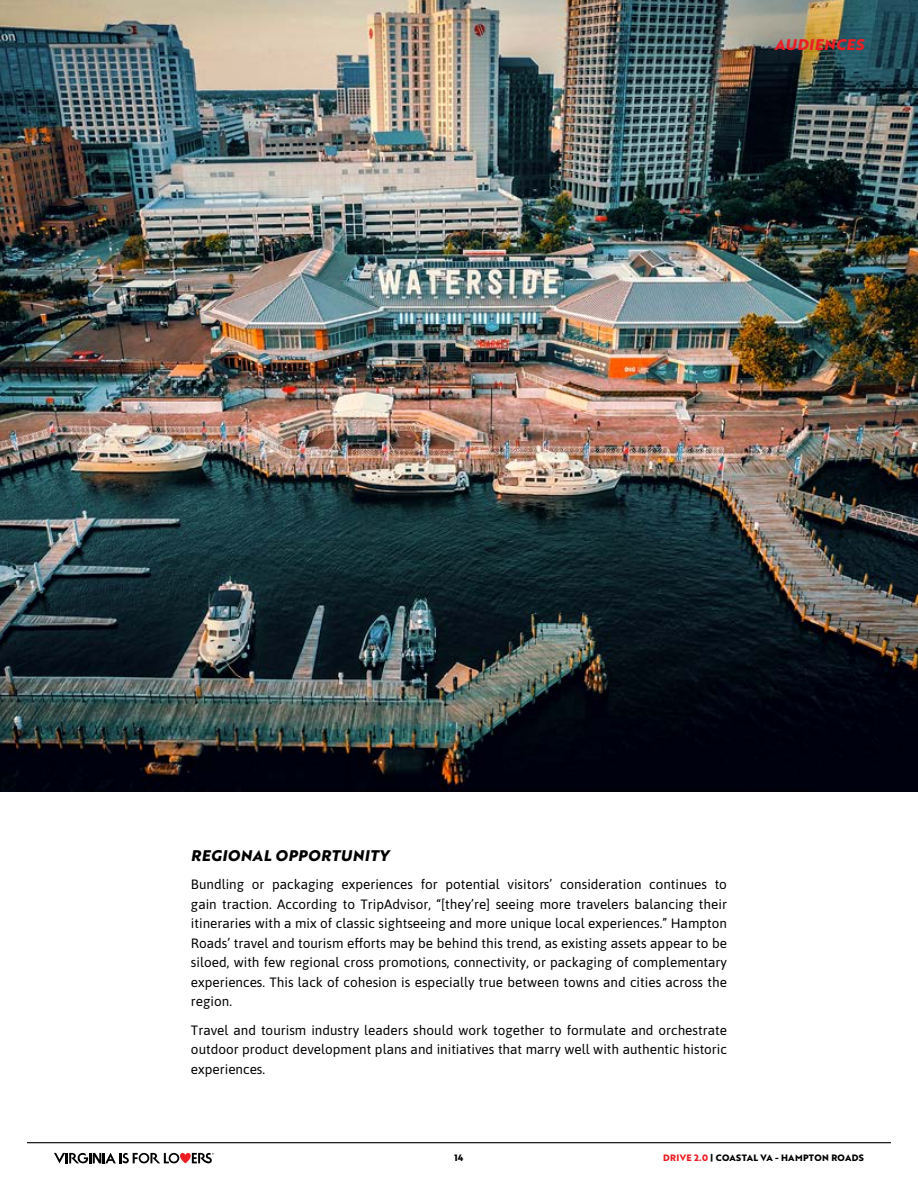
<style>
.page{position:relative;width:918px;height:1188px;background:#fff}
.page>*{position:absolute;margin:0;border:0;box-sizing:border-box;transform-origin:0 0}
.t1{font:15px "Brother 1816 Extra Bold Italic";letter-spacing:.04em;color:#000}
.t2{font:15px "Brother 1816 Extra Bold Italic";letter-spacing:.04em;color:#ed1d24}
.t3{font:13.5px/19.5px "Asap";color:#000;text-align:justify}
.t4{font:700 9px "Brother 1816 Extra";letter-spacing:.04em;color:#000}
.s1{color:#ed1d24}
</style>
<div class="page">
<img style="left:0;top:0;width:918px;height:792px">
<hr style="left:27px;top:1142px;width:864px;height:1px;background:#000">
<svg style="left:54px;top:1153px;width:160px;height:10px"></svg>
<p class="t2" style="left:775px;top:33px;width:91px">AUDIENCES</p>
<p class="t1" style="left:191px;top:844px;width:199px">REGIONAL OPPORTUNITY</p>
<p class="t3" style="left:191px;top:874px;width:538px">Bundling or packaging experiences for potential visitors’ consideration continues to gain traction. According to TripAdvisor, “[they’re] seeing more travelers balancing their itineraries with a mix of classic sightseeing and more unique local experiences.” Hampton Roads’ travel and tourism efforts may be behind this trend, as existing assets appear to be siloed, with few regional cross promotions, connectivity, or packaging of complementary experiences. This lack of cohesion is especially true between towns and cities across the region.</p>
<p class="t3" style="left:191px;top:1020px;width:538px">Travel and tourism industry leaders should work together to formulate and orchestrate outdoor product development plans and initiatives that marry well with authentic historic experiences.</p>
<p class="t4" style="left:454px;top:1151px;width:11px">14</p>
<p class="t4" style="left:663px;top:1151px;width:202px"><span class="s1">DRIVE 2.0</span> | COASTAL VA - HAMPTON ROADS</p>
</div>
